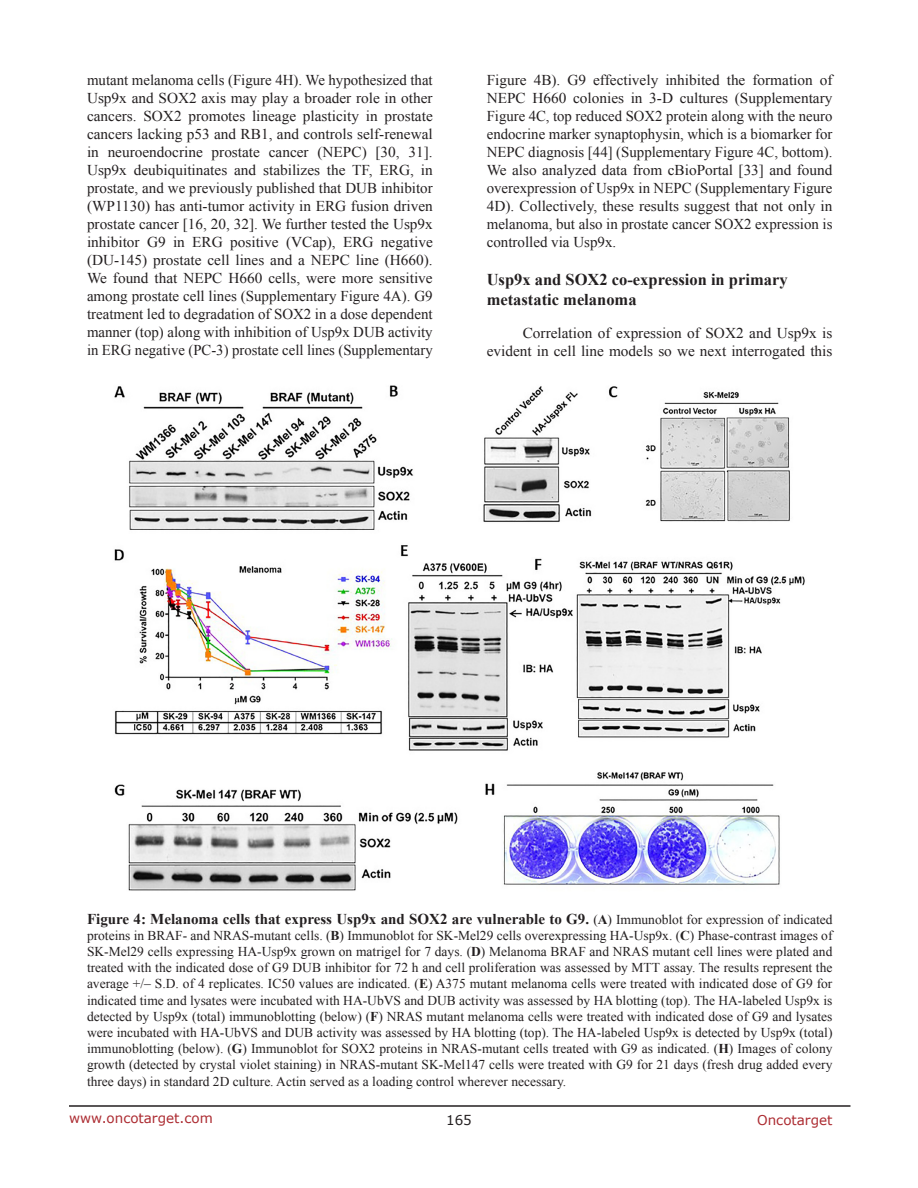
<style>
.page{position:relative;width:918px;height:1188px;background:#fff}
.page>*{position:absolute;margin:0;border:0;box-sizing:border-box;transform-origin:0 0}
.SubHeading_middle{font:700 16.5px/19.8px "Times New Roman";color:#231f20}
.BodyText{font:15px/18px "Times New Roman";color:#231f20;text-align:justify}
.FigureText{font:700 15px "Times New Roman";color:#231f20}
.FigureText-2{font:13.5px/16.2px "Times New Roman";color:#231f20;text-align:justify}
.t1{font:13.5px "Verdana";color:#ac2b31}
.t2{font:13.5px "Verdana";color:#231f20}
.s1{font-weight:400;font-size:13.5px}
.s2{font-size:13.5px}
.s3{font-weight:700}
</style>
<div class="page">
<hr style="left:69px;top:1105px;width:781px;height:2px;background:#231f20">
<img style="left:114px;top:385px;width:691px;height:506px">
<p class="BodyText" style="left:87px;top:71px;width:347px">mutant melanoma cells (Figure 4H). We hypothesized that Usp9x and SOX2 axis may play a broader role in other cancers. SOX2 promotes lineage plasticity in prostate cancers lacking p53 and RB1, and controls self-renewal in neuroendocrine prostate cancer (NEPC) [30, 31].<br>Usp9x deubiquitinates and stabilizes the TF, ERG, in prostate, and we previously published that DUB inhibitor (WP1130) has anti-tumor activity in ERG fusion driven prostate cancer [16, 20, 32]. We further tested the Usp9x inhibitor G9 in ERG positive (VCap), ERG negative (DU-145) prostate cell lines and a NEPC line (H660).<br>We found that NEPC H660 cells, were more sensitive among prostate cell lines (Supplementary Figure 4A). G9 treatment led to degradation of SOX2 in a dose dependent manner (top) along with inhibition of Usp9x DUB activity in ERG negative (PC-3) prostate cell lines (Supplementary</p>
<p class="BodyText" style="left:487px;top:71px;width:347px">Figure 4B). G9 effectively inhibited the formation of NEPC H660 colonies in 3-D cultures (Supplementary Figure 4C, top reduced SOX2 protein along with the neuro endocrine marker synaptophysin, which is a biomarker for NEPC diagnosis [44] (Supplementary Figure 4C, bottom).<br>We also analyzed data from cBioPortal [33] and found overexpression of Usp9x in NEPC (Supplementary Figure 4D). Collectively, these results suggest that not only in melanoma, but also in prostate cancer SOX2 expression is controlled via Usp9x.</p>
<p class="SubHeading_middle" style="left:487px;top:269px;width:302px">Usp9x and SOX2 co-expression in primary metastatic melanoma</p>
<p class="BodyText" style="left:487px;top:324px;width:347px;text-align:right">Correlation of expression of SOX2 and Usp9x is evident in cell line models so we next interrogated this</p>
<p class="FigureText" style="left:87px;top:908px;width:747px">Figure 4: Melanoma cells that express Usp9x and SOX2 are vulnerable to G9. <span class="s1">(</span><span class="s2">A</span><span class="s1">) Immunoblot for expression of indicated</span></p>
<p class="FigureText-2" style="left:87px;top:927px;width:747px">proteins in BRAF- and NRAS-mutant cells. (<span class="s3">B</span>) Immunoblot for SK-Mel29 cells overexpressing HA-Usp9x. (<span class="s3">C</span>) Phase-contrast images of SK-Mel29 cells expressing HA-Usp9x grown on matrigel for 7 days. (<span class="s3">D</span>) Melanoma BRAF and NRAS mutant cell lines were plated and treated with the indicated dose of G9 DUB inhibitor for 72 h and cell proliferation was assessed by MTT assay. The results represent the average +/– S.D. of 4 replicates. IC50 values are indicated. (<span class="s3">E</span>) A375 mutant melanoma cells were treated with indicated dose of G9 for indicated time and lysates were incubated with HA-UbVS and DUB activity was assessed by HA blotting (top). The HA-labeled Usp9x is detected by Usp9x (total) immunoblotting (below) (<span class="s3">F</span>) NRAS mutant melanoma cells were treated with indicated dose of G9 and lysates were incubated with HA-UbVS and DUB activity was assessed by HA blotting (top). The HA-labeled Usp9x is detected by Usp9x (total) immunoblotting (below). (<span class="s3">G</span>) Immunoblot for SOX2 proteins in NRAS-mutant cells treated with G9 as indicated. (<span class="s3">H</span>) Images of colony growth (detected by crystal violet staining) in NRAS-mutant SK-Mel147 cells were treated with G9 for 21 days (fresh drug added every three days) in standard 2D culture. Actin served as a loading control wherever necessary.</p>
<p class="t1" style="left:69px;top:1109px;width:145px">www.oncotarget.com</p>
<p class="t2" style="left:446px;top:1111px;width:27px">165</p>
<p class="t1" style="left:757px;top:1111px;width:77px">Oncotarget</p>
</div>
